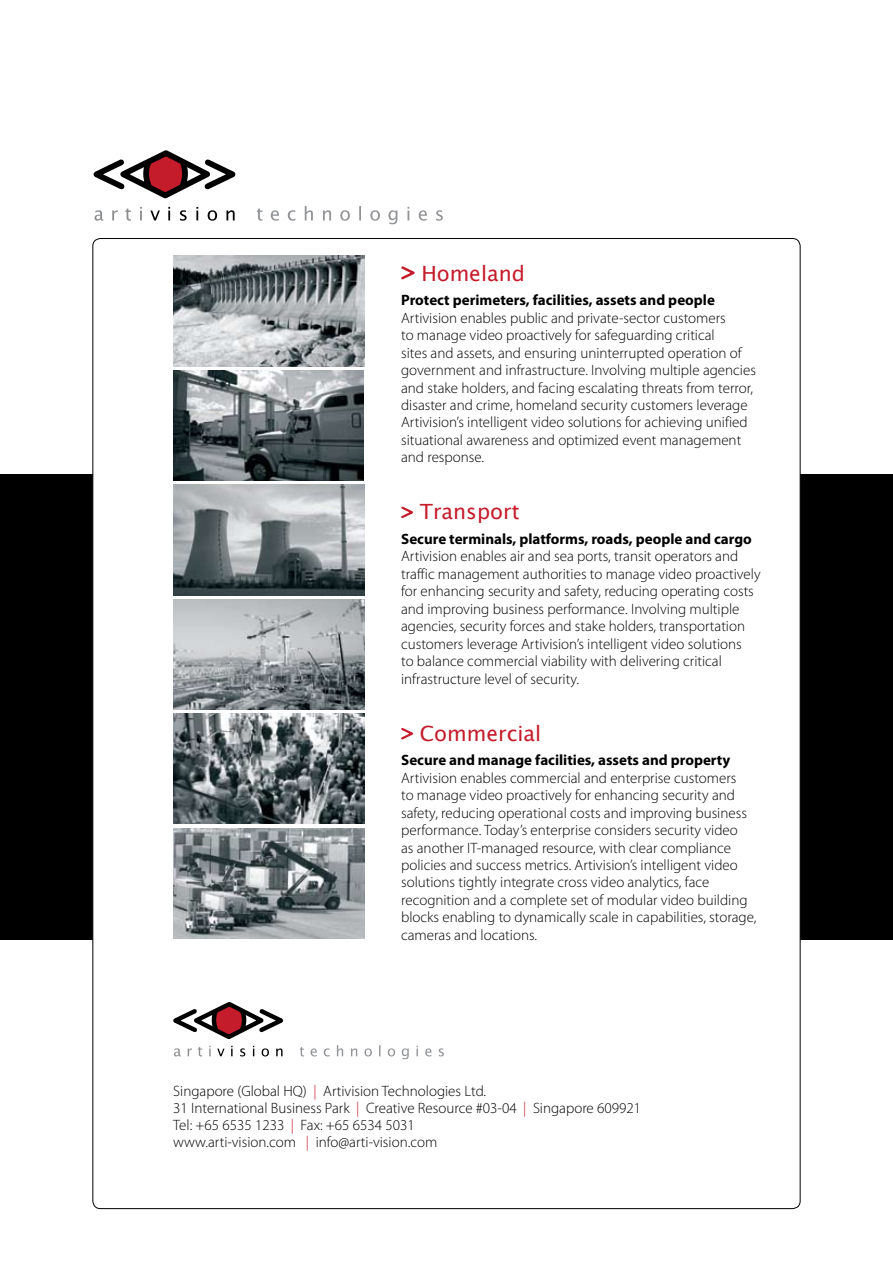
<style>
.page{position:relative;width:893px;height:1263px;background:#fff}
.page>*{position:absolute;margin:0;border:0;box-sizing:border-box;transform-origin:0 0}
.t1{font:21px "Lucida Grande";color:#c51c2c}
.t2{font:300 15px/17.4px "Myriad Pro";color:#000}
.t3{font:700 15px "Myriad Pro";color:#000}
.s1{color:#c51c2c}
</style>
<div class="page">
<div style="left:0;top:474px;width:893px;height:466px;background:#000"></div>
<div style="left:93px;top:238px;width:707px;height:970px;background:#fff;border-radius:8px"></div>
<svg style="left:257px;top:206px;width:186px;height:18px"></svg>
<svg style="left:93px;top:150px;width:143px;height:71px"></svg>
<svg style="left:300px;top:1045px;width:144px;height:14px"></svg>
<svg style="left:173px;top:1002px;width:111px;height:54px"></svg>
<img style="left:173px;top:828px;width:191px;height:110px">
<img style="left:173px;top:370px;width:191px;height:110px">
<img style="left:173px;top:714px;width:191px;height:110px">
<img style="left:173px;top:599px;width:191px;height:110px">
<img style="left:173px;top:485px;width:191px;height:110px">
<img style="left:173px;top:256px;width:191px;height:110px">
<svg style="left:401px;top:266px;width:14px;height:14px"></svg>
<svg style="left:401px;top:506px;width:12px;height:13px"></svg>
<svg style="left:401px;top:728px;width:12px;height:12px"></svg>
<h1 class="t1" style="left:421px;top:261px;width:105px">Homeland</h1>
<p class="t3" style="left:401px;top:290px;width:315px">Protect perimeters, facilities, assets and people</p>
<p class="t2" style="left:401px;top:309px;width:356px">Artivision enables public and private-sector customers<br>to manage video proactively for safeguarding critical<br>sites and assets, and ensuring uninterrupted operation of government and infrastructure. Involving multiple agencies and stake holders, and facing escalating threats from terror, disaster and crime, homeland security customers leverage Artivision’s intelligent video solutions for achieving unified situational awareness and optimized event management and response.</p>
<h1 class="t1" style="left:420px;top:500px;width:101px">Transport</h1>
<p class="t3" style="left:401px;top:529px;width:352px">Secure terminals, platforms, roads, people and cargo</p>
<p class="t2" style="left:401px;top:548px;width:361px">Artivision enables air and sea ports, transit operators and traffic management authorities to manage video proactively for enhancing security and safety, reducing operating costs and improving business performance. Involving multiple agencies, security forces and stake holders, transportation customers leverage Artivision’s intelligent video solutions<br>to balance commercial viability with delivering critical infrastructure level of security.</p>
<h1 class="t1" style="left:420px;top:721px;width:123px">Commercial</h1>
<p class="t3" style="left:401px;top:750px;width:331px">Secure and manage facilities, assets and property</p>
<p class="t2" style="left:401px;top:769px;width:357px">Artivision enables commercial and enterprise customers<br>to manage video proactively for enhancing security and safety, reducing operational costs and improving business performance. Today’s enterprise considers security video<br>as another IT-managed resource, with clear compliance policies and success metrics. Artivision’s intelligent video solutions tightly integrate cross video analytics, face recognition and a complete set of modular video building blocks enabling to dynamically scale in capabilities, storage, cameras and locations.</p>
<p class="t2" style="left:173px;top:1082px;width:469px">Singapore (Global HQ) <span class="s1">|</span> Artivision Technologies Ltd.<br>31 International Business Park <span class="s1">|</span> Creative Resource #03-04 <span class="s1">|</span> Singapore 609921<br>Tel: +65 6535 1233 <span class="s1">|</span> Fax: +65 6534 5031<br>www.arti-vision.com <span class="s1">|</span> info@arti-vision.com</p>
</div>
